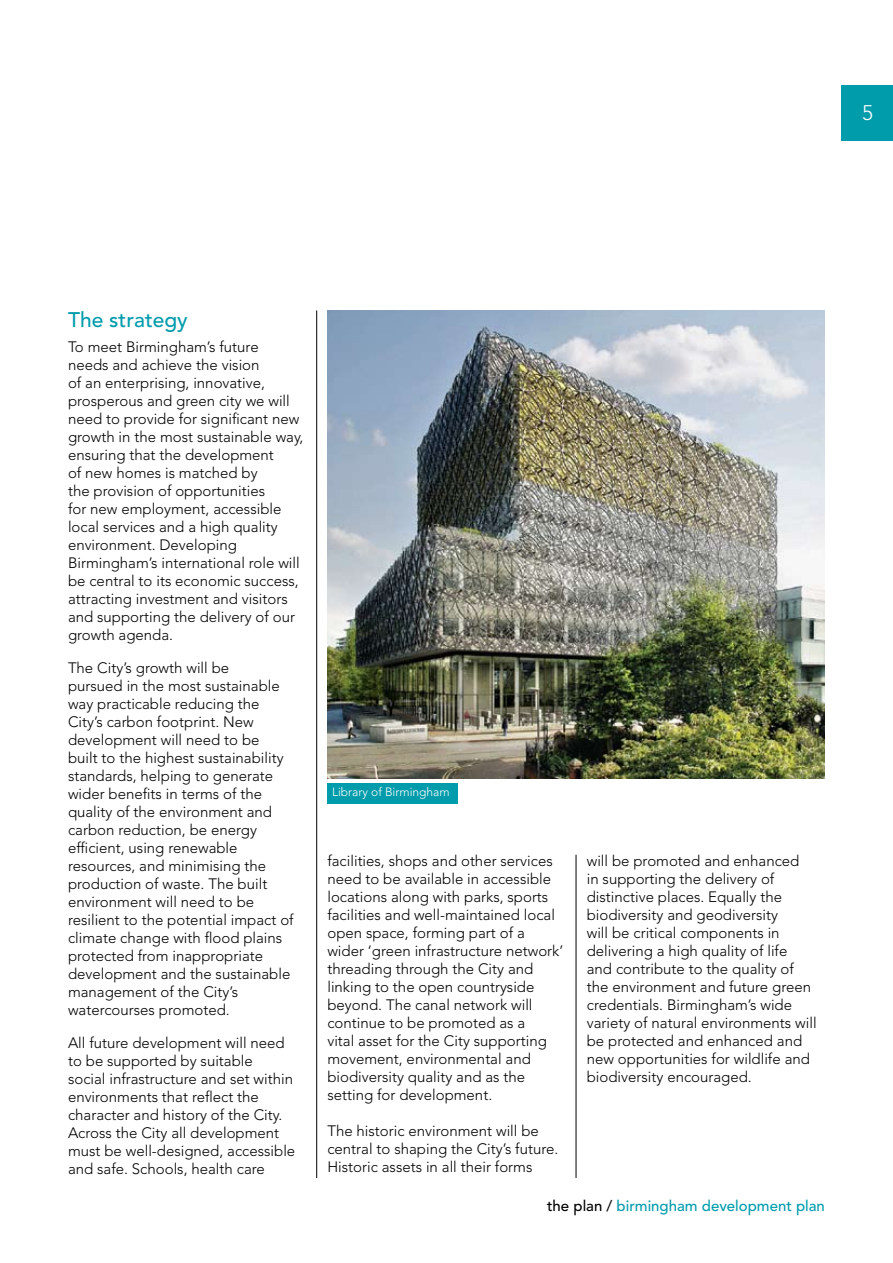
<style>
.page{position:relative;width:893px;height:1263px;background:#fff}
.page>*{position:absolute;margin:0;border:0;box-sizing:border-box;transform-origin:0 0}
.t1{font:500 21px "Avenir";color:#009cac}
.t2{font:300 21px "Avenir LT Std";color:#fff}
.t3{font:300 15px/18px "Avenir LT Std";color:#000}
.t4{font:500 15px "Avenir";color:#009cac}
.t5{font:300 12px "Avenir LT Std";color:#fff}
.s1{color:#000}
</style>
<div class="page">
<div style="left:842px;top:85px;width:51px;height:55px;background:#009cac"></div>
<hr style="left:316px;top:310px;width:1px;height:868px;background:#000">
<hr style="left:576px;top:855px;width:1px;height:323px;background:#000">
<img style="left:327px;top:310px;width:498px;height:468px">
<div style="left:327px;top:783px;width:131px;height:21px;background:#009cac"></div>
<p class="t2" style="left:862px;top:100px;width:12px">5</p>
<p class="t1" style="left:68px;top:307px;width:121px">The strategy</p>
<p class="t3" style="left:68px;top:338px;width:237px">To meet Birmingham’s future<br>needs and achieve the vision<br>of an enterprising, innovative, prosperous and green city we will need to provide for significant new growth in the most sustainable way, ensuring that the development<br>of new homes is matched by<br>the provision of opportunities<br>for new employment, accessible local services and a high quality environment. Developing<br>Birmingham’s international role will be central to its economic success, attracting investment and visitors and supporting the delivery of our growth agenda.</p>
<p class="t3" style="left:68px;top:659px;width:227px">The City’s growth will be<br>pursued in the most sustainable way practicable reducing the<br>City’s carbon footprint. New development will need to be<br>built to the highest sustainability standards, helping to generate wider benefits in terms of the quality of the environment and carbon reduction, be energy efficient, using renewable resources, and minimising the production of waste. The built environment will need to be resilient to the potential impact of climate change with flood plains protected from inappropriate development and the sustainable management of the City’s watercourses promoted.</p>
<p class="t3" style="left:68px;top:1034px;width:229px">All future development will need to be supported by suitable<br>social infrastructure and set within environments that reflect the character and history of the City.<br>Across the City all development must be well-designed, accessible and safe. Schools, health care</p>
<p class="t5" style="left:332px;top:785px;width:119px">Library of Birmingham</p>
<p class="t3" style="left:327px;top:852px;width:237px">facilities, shops and other services need to be available in accessible locations along with parks, sports facilities and well-maintained local open space, forming part of a wider ‘green infrastructure network’ threading through the City and linking to the open countryside beyond. The canal network will continue to be promoted as a<br>vital asset for the City supporting movement, environmental and biodiversity quality and as the setting for development.</p>
<p class="t3" style="left:327px;top:1122px;width:232px">The historic environment will be central to shaping the City’s future.<br>Historic assets in all their forms</p>
<p class="t3" style="left:587px;top:852px;width:231px">will be promoted and enhanced<br>in supporting the delivery of distinctive places. Equally the biodiversity and geodiversity<br>will be critical components in delivering a high quality of life<br>and contribute to the quality of the environment and future green credentials. Birmingham’s wide variety of natural environments will be protected and enhanced and new opportunities for wildlife and biodiversity encouraged.</p>
<p class="t4" style="left:547px;top:1197px;width:279px"><span class="s1">the plan /</span> birmingham development plan</p>
</div>
